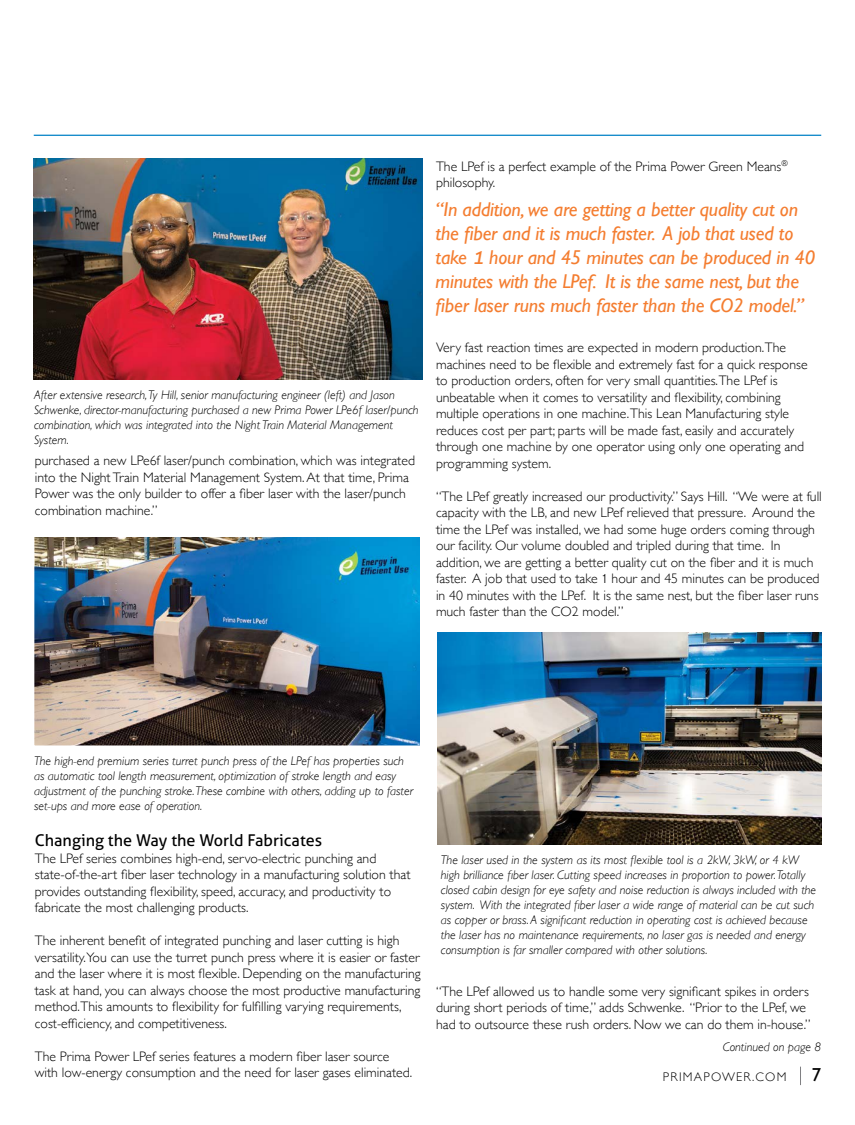
<style>
.page{position:relative;width:855px;height:1125px;background:#fff}
.page>*{position:absolute;margin:0;border:0;box-sizing:border-box;transform-origin:0 0}
.t1{font:italic 20px/24px "Gill Sans";letter-spacing:-.01em;color:#f47d30}
.t2{font:18.75px "Gill Sans";color:#000}
.t3{font:16.25px "Aller";color:#000}
.t4{font:300 13.75px/16.5px "Gill Sans";color:#000}
.t5{font:italic 300 12.5px/15px "Gill Sans";color:#000}
.t6{font:300 12.5px "Gill Sans";letter-spacing:.1em;color:#000}
.s1{font-family:"Aller"}
.s2{font-family:"Abadi";font-stretch:condensed}
</style>
<div class="page">
<svg style="left:800px;top:1067px;width:1px;height:18px"></svg>
<hr style="left:34px;top:135px;width:787px;height:1px;background:#0081c6">
<img style="left:33px;top:158px;width:390px;height:222px">
<img style="left:437px;top:632px;width:384px;height:213px">
<img style="left:35px;top:538px;width:384px;height:206px">
<div style="left:32px;top:535px;width:390px;height:212px;border:2px solid #fff"></div>
<p class="t5" style="left:34px;top:388px;width:386px">After extensive research, Ty Hill, senior manufacturing engineer (left) and Jason Schwenke, director-manufacturing purchased a new Prima Power LPe6f laser/punch combination, which was integrated into the Night Train Material Management System.</p>
<p class="t4" style="left:35px;top:452px;width:382px">purchased a new LPe6f laser/punch combination, which was integrated into the Night Train Material Management System. At that time, Prima Power was the only builder to offer a fiber laser with the laser/punch combination machine.”</p>
<p class="t4" style="left:436px;top:157px;width:353px">The LPef is a perfect example of the Prima Power Green Means<sup>® </sup>philosophy.</p>
<p class="t1" style="left:436px;top:198px;width:381px">“In addition, we are getting a better quality cut on the fiber and it is much faster. A job that used to take <span class="s1">1</span> hour and 45 minutes can be produced in 40 minutes with the LPef. It is the same nest, but the fiber laser runs much faster than the CO2 model.”</p>
<p class="t4" style="left:436px;top:339px;width:373px">Very fast reaction times are expected in modern production.The machines need to be flexible and extremely fast for a quick response to production orders, often for very small quantities.The LPef is unbeatable when it comes to versatility and flexibility, combining multiple operations in one machine.This Lean Manufacturing style reduces cost per part; parts will be made fast, easily and accurately through one machine by one operator using only one operating and programming system.</p>
<p class="t4" style="left:436px;top:487px;width:387px">“The LPef greatly increased our productivity.” Says Hill. “We were at full capacity with the LB, and new LPef relieved that pressure. Around the time the LPef was installed, we had some huge orders coming through our facility. Our volume doubled and tripled during that time. In addition, we are getting a better quality cut on the fiber and it is much faster. A job that used to take <span class="s2">1</span> hour and 45 minutes can be produced in 40 minutes with the LPef. It is the same nest, but the fiber laser runs much faster than the CO2 model.”</p>
<p class="t5" style="left:34px;top:753px;width:380px">The high-end premium series turret punch press of the LPef has properties such as automatic tool length measurement, optimization of stroke length and easy adjustment of the punching stroke. These combine with others, adding up to faster set-ups and more ease of operation.</p>
<p class="t3" style="left:35px;top:830px;width:289px">Changing the Way the World Fabricates</p>
<p class="t4" style="left:35px;top:849px;width:377px">The LPef series combines high-end, servo-electric punching and state-of-the-art fiber laser technology in a manufacturing solution that provides outstanding flexibility, speed, accuracy, and productivity to fabricate the most challenging products.</p>
<p class="t4" style="left:35px;top:932px;width:387px">The inherent benefit of integrated punching and laser cutting is high versatility.You can use the turret punch press where it is easier or faster and the laser where it is most flexible. Depending on the manufacturing task at hand, you can always choose the most productive manufacturing method.This amounts to flexibility for fulfilling varying requirements, cost-efficiency, and competitiveness.</p>
<p class="t4" style="left:35px;top:1047px;width:379px">The Prima Power LPef series features a modern fiber laser source with low-energy consumption and the need for laser gases eliminated.</p>
<p class="t5" style="left:441px;top:852px;width:377px">The laser used in the system as its most flexible tool is a 2kW, 3kW, or 4 kW high brilliance fiber laser. Cutting speed increases in proportion to power. Totally closed cabin design for eye safety and noise reduction is always included with the system. With the integrated fiber laser a wide range of material can be cut such as copper or brass. A significant reduction in operating cost is achieved because the laser has no maintenance requirements, no laser gas is needed and energy consumption is far smaller compared with other solutions.</p>
<p class="t4" style="left:436px;top:982px;width:376px">“The LPef allowed us to handle some very significant spikes in orders during short periods of time,” adds Schwenke. “Prior to the LPef, we had to outsource these rush orders. Now we can do them in-house.”</p>
<p class="t5" style="left:723px;top:1040px;width:100px">Continued on page 8</p>
<p class="t6" style="left:663px;top:1067px;width:125px">PRIMAPOWER.COM</p>
<h2 class="t2" style="left:812px;top:1064px;width:11px">7</h2>
</div>
